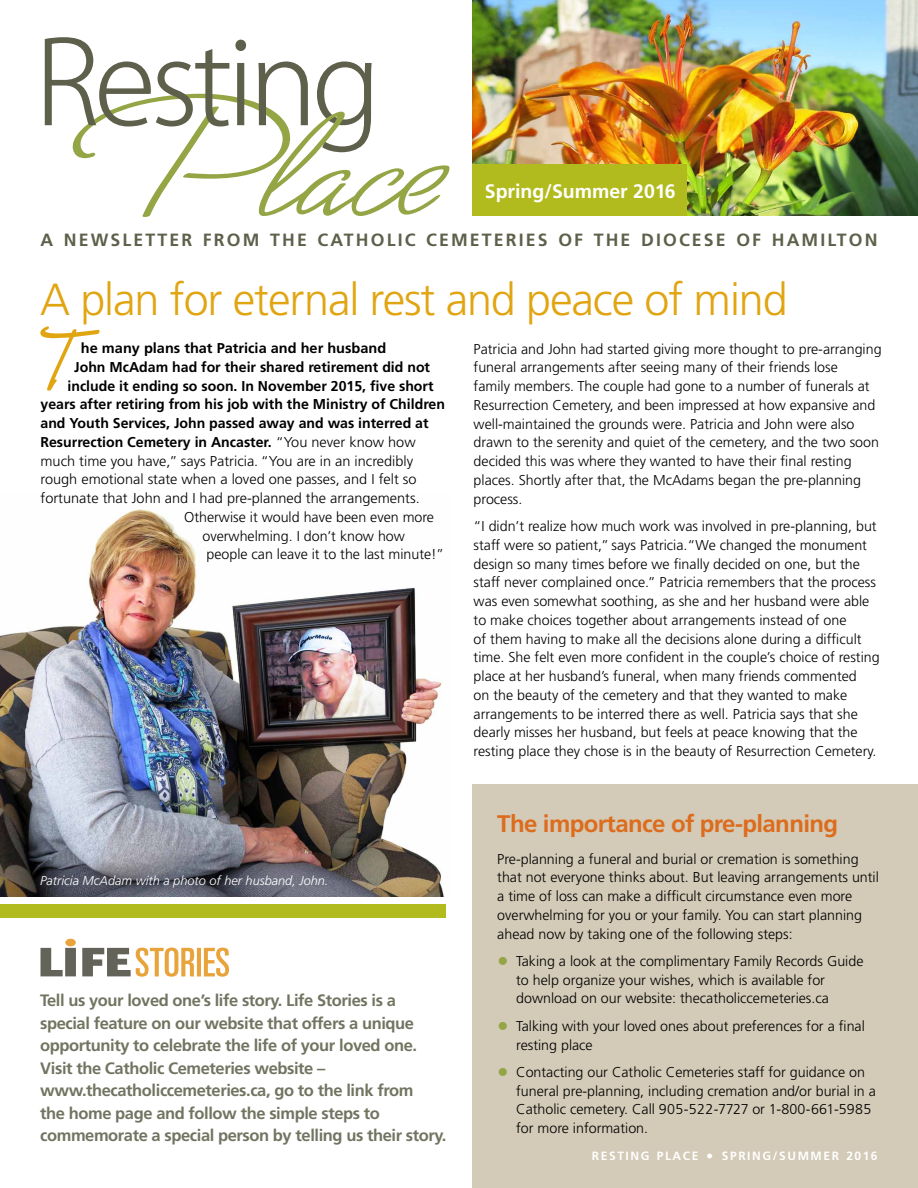
<style>
.page{position:relative;width:918px;height:1188px;background:#fff}
.page>*{position:absolute;margin:0;border:0;box-sizing:border-box;transform-origin:0 0}
.t1{font:300 45px "Frutiger";letter-spacing:-.025em;color:#e1a512}
.t2{font:700 24px "Frutiger";letter-spacing:-.025em;color:#dd6c1d}
.t3{font:700 19.5px "Frutiger";color:#fff}
.t4{font:700 17.7px "Frutiger";letter-spacing:.12em;color:#5f604b}
.t5{font:700 16.5px/22.5px "Frutiger";letter-spacing:-.025em;color:#727461}
.t6{font:300 14.25px/18.8px "Frutiger";color:#000}
.t7{font:700 14.25px "Frutiger";color:#000}
.t8{font:italic 300 12.75px "Frutiger";color:#fff}
.t9{font:700 12px "Frutiger";letter-spacing:.135em;color:#fff}
.s1{font-weight:300}
.s2{font-weight:700;font-size:23.1px;color:#94a545}
.s3{font-size:14.25px}
</style>
<div class="page">
<img style="left:472px;top:0;width:446px;height:216px">
<svg style="left:40px;top:326px;width:60px;height:65px"></svg>
<img style="left:0;top:509px;width:444px;height:387px">
<div style="left:472px;top:784px;width:446px;height:404px;background:#d3cab7"></div>
<svg style="left:45px;top:37px;width:405px;height:180px"></svg>
<div style="left:472px;top:165px;width:215px;height:51px;background:#b2bb1e"></div>
<div style="left:0;top:904px;width:446px;height:14px;background:#b2bb1e"></div>
<svg style="left:40px;top:939px;width:189px;height:38px"></svg>
<h3 class="t3" style="left:485px;top:179px;width:192px">Spring/Summer 2016</h3>
<p class="t4" style="left:40px;top:229px;width:838px">A NEWSLETTER FROM THE CATHOLIC CEMETERIES OF THE DIOCESE OF HAMILTON</p>
<h1 class="t1" style="left:40px;top:274px;width:749px">A plan for eternal rest and peace of mind</h1>
<p class="t6" style="left:474px;top:339px;width:409px">Patricia and John had started giving more thought to pre-arranging funeral arrangements after seeing many of their friends lose<br>family members. The couple had gone to a number of funerals at Resurrection Cemetery, and been impressed at how expansive and well-maintained the grounds were. Patricia and John were also drawn to the serenity and quiet of the cemetery, and the two soon decided this was where they wanted to have their final resting places. Shortly after that, the McAdams began the pre-planning process.</p>
<p class="t6" style="left:474px;top:517px;width:408px">“I didn’t realize how much work was involved in pre-planning, but staff were so patient,” says Patricia.“We changed the monument design so many times before we finally decided on one, but the staff never complained once.” Patricia remembers that the process was even somewhat soothing, as she and her husband were able to make choices together about arrangements instead of one<br>of them having to make all the decisions alone during a difficult time. She felt even more confident in the couple’s choice of resting place at her husband’s funeral, when many friends commented<br>on the beauty of the cemetery and that they wanted to make arrangements to be interred there as well. Patricia says that she dearly misses her husband, but feels at peace knowing that the resting place they chose is in the beauty of Resurrection Cemetery.</p>
<p class="t7" style="left:81px;top:340px;width:307px">he many plans that Patricia and her husband</p>
<p class="t7" style="left:74px;top:359px;width:357px">John McAdam had for their shared retirement did not</p>
<p class="t7" style="left:68px;top:377px;width:368px">include it ending so soon. In November 2015, five short</p>
<p class="t7" style="left:40px;top:396px;width:406px">years after retiring from his job with the Ministry of Children</p>
<p class="t7" style="left:40px;top:415px;width:390px">and Youth Services, John passed away and was interred at</p>
<p class="t7" style="left:40px;top:434px;width:377px">Resurrection Cemetery in Ancaster. <span class="s1">“You never know how</span></p>
<p class="t6" style="left:41px;top:451px;width:374px">much time you have,” says Patricia. “You are in an incredibly</p>
<p class="t6" style="left:41px;top:470px;width:378px">rough emotional state when a loved one passes, and I felt so</p>
<p class="t6" style="left:41px;top:489px;width:381px">fortunate that John and I had pre-planned the arrangements.</p>
<p class="t6" style="left:184px;top:508px;width:251px">Otherwise it would have been even more</p>
<p class="t6" style="left:202px;top:526px;width:204px">overwhelming. I don’t know how</p>
<p class="t6" style="left:206px;top:545px;width:239px">people can leave it to the last minute!”</p>
<p class="t8" style="left:40px;top:873px;width:290px">Patricia McAdam with a photo of her husband, John.</p>
<p class="t5" style="left:40px;top:989px;width:408px">Tell us your loved one’s life story. Life Stories is a special feature on our website that offers a unique opportunity to celebrate the life of your loved one.<br>Visit the Catholic Cemeteries website – www.thecatholiccemeteries.ca, go to the link from<br>the home page and follow the simple steps to commemorate a special person by telling us their story.</p>
<h2 class="t2" style="left:497px;top:809px;width:342px">The importance of pre-planning</h2>
<p class="t6" style="left:497px;top:849px;width:383px">Pre-planning a funeral and burial or cremation is something that not everyone thinks about. But leaving arrangements until a time of loss can make a difficult circumstance even more overwhelming for you or your family. You can start planning ahead now by taking one of the following steps:</p>
<p class="t6" style="left:516px;top:952px;width:349px;text-indent:-19px"><span class="s2">•</span> Taking a look at the complimentary Family Records Guide to help organize your wishes, which is available for download on our website: thecatholiccemeteries.ca</p>
<p class="t6" style="left:516px;top:1016px;width:350px;text-indent:-19px"><span class="s2">•</span> Talking with your loved ones about preferences for a final resting place</p>
<p class="t6" style="left:516px;top:1063px;width:361px;text-indent:-19px"><span class="s2">•</span> Contacting our Catholic Cemeteries staff for guidance on funeral pre-planning, including cremation and/or burial in a Catholic cemetery. Call 905-522-7727 or 1-800-661-5985 for more information.</p>
<p class="t9" style="left:592px;top:1149px;width:287px">RESTING PLACE <span class="s3">•</span> SPRING/SUMMER 2016</p>
</div>
